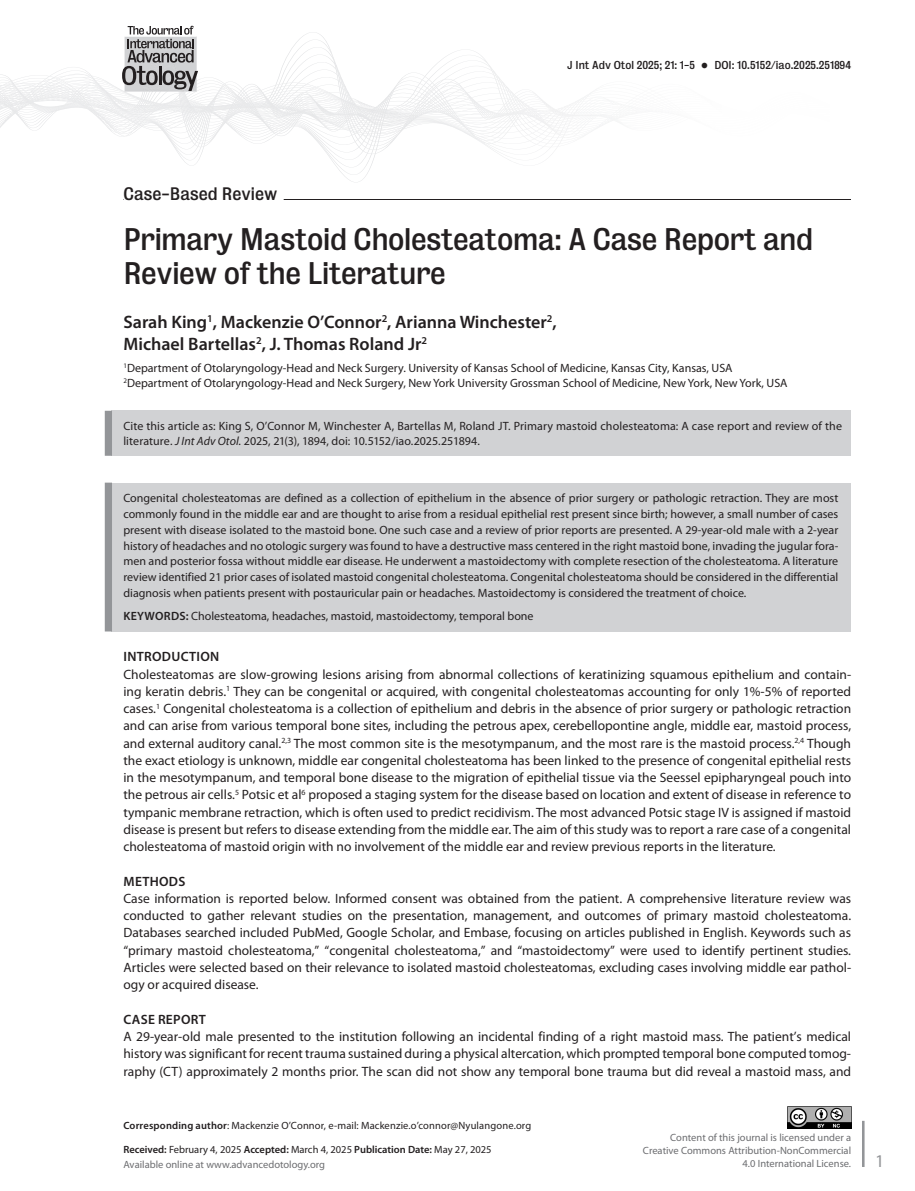
<style>
.page{position:relative;width:915px;height:1191px;background:#fff}
.page>*{position:absolute;margin:0;border:0;box-sizing:border-box;transform-origin:0 0}
.t1{font:28.5px/34.2px "Bureau Grotesque Five Three";letter-spacing:-.015em;color:#231f20}
.t2{font:600 18px/21.6px "Myriad Pro";color:#231f20}
.t3{font:18px "Myriad Pro";color:#939598}
.t4{font:16.5px "Bureau Grotesque Five Three";color:#231f20}
.t5{font:13.5px/17.2px "Myriad Pro";color:#231f20;text-align:justify}
.t6{font:600 13.5px "Myriad Pro";letter-spacing:.02em;color:#231f20}
.t7{font:12px/15.8px "Myriad Pro";color:#231f20}
.t8{font:10.5px "Myriad Pro";letter-spacing:.01em;color:#231f20}
.t9{font:10.5px/12.8px "Myriad Pro";color:#6c6d70;text-align:right}
.t10{font:10.5px "Bureau Grotesque Five Three";color:#231f20}
.s1{font-style:italic}
.s2{font-weight:600}
</style>
<div class="page">
<svg style="left:0;top:25px;width:613px;height:140px"></svg>
<hr style="left:861px;top:1120px;width:3px;height:47px;background:#939598">
<hr style="left:123px;top:199px;width:727px;height:1px;background:#231f20">
<hr style="left:123px;top:199px;width:160px;height:1px;background:#fff">
<div style="left:112px;top:411px;width:738px;height:45px;background:#d1d2d4"></div>
<div style="left:105px;top:411px;width:7px;height:45px;background:#939598"></div>
<div style="left:112px;top:482px;width:738px;height:149px;background:#d1d2d4"></div>
<div style="left:105px;top:482px;width:7px;height:149px;background:#939598"></div>
<img style="left:787px;top:1106px;width:63px;height:22px">
<p class="t10" style="left:567px;top:59px;width:285px">J Int Adv Otol 2025; 21: 1-5 • DOI: 10.5152/iao.2025.251894</p>
<p class="t4" style="left:123px;top:184px;width:155px">Case-Based Review</p>
<h1 class="t1" style="left:123px;top:222px;width:691px">Primary Mastoid Cholesteatoma: A Case Report and<br>Review of the Literature</h1>
<h2 class="t2" style="left:123px;top:311px;width:435px">Sarah King<sup>1</sup>, Mackenzie O’Connor<sup>2</sup>, Arianna Winchester<sup>2</sup>,<br>Michael Bartellas<sup>2</sup>, J. Thomas Roland Jr<sup>2</sup></h2>
<p class="t7" style="left:123px;top:361px;width:665px;line-height:14.4px"><sup>1</sup>Department of Otolaryngology-Head and Neck Surgery. University of Kansas School of Medicine, Kansas City, Kansas, USA<br><sup>2</sup>Department of Otolaryngology-Head and Neck Surgery, New York University Grossman School of Medicine, New York, New York, USA</p>
<p class="t7" style="left:123px;top:417px;width:719px">Cite this article as: King S, O’Connor M, Winchester A, Bartellas M, Roland JT. Primary mastoid cholesteatoma: A case report and review of the literature. <span class="s1">J Int Adv Otol.</span> 2025, 21(3), 1894, doi: 10.5152/iao.2025.251894.</p>
<p class="t7" style="left:123px;top:490px;width:716px;text-align:justify">Congenital cholesteatomas are defined as a collection of epithelium in the absence of prior surgery or pathologic retraction. They are most commonly found in the middle ear and are thought to arise from a residual epithelial rest present since birth; however, a small number of cases present with disease isolated to the mastoid bone. One such case and a review of prior reports are presented. A 29-year-old male with a 2-year history of headaches and no otologic surgery was found to have a destructive mass centered in the right mastoid bone, invading the jugular fora&shy;men and posterior fossa without middle ear disease. He underwent a mastoidectomy with complete resection of the cholesteatoma. A literature review identified 21 prior cases of isolated mastoid congenital cholesteatoma. Congenital cholesteatoma should be considered in the differential diagnosis when patients present with postauricular pain or headaches. Mastoidectomy is considered the treatment of choice.</p>
<p class="t7" style="left:123px;top:608px;width:411px"><span class="s2">KEYWORDS:</span> Cholesteatoma, headaches, mastoid, mastoidectomy, temporal bone</p>
<p class="t6" style="left:123px;top:648px;width:97px">INTRODUCTION</p>
<p class="t5" style="left:123px;top:665px;width:729px">Cholesteatomas are slow-growing lesions arising from abnormal collections of keratinizing squamous epithelium and contain&shy;ing keratin debris.<sup>1</sup> They can be congenital or acquired, with congenital cholesteatomas accounting for only 1%-5% of reported cases.<sup>1</sup> Congenital cholesteatoma is a collection of epithelium and debris in the absence of prior surgery or pathologic retraction and can arise from various temporal bone sites, including the petrous apex, cerebellopontine angle, middle ear, mastoid process, and external auditory canal.<sup>2,3</sup> The most common site is the mesotympanum, and the most rare is the mastoid process.<sup>2,4</sup> Though the exact etiology is unknown, middle ear congenital cholesteatoma has been linked to the presence of congenital epithelial rests in the mesotympanum, and temporal bone disease to the migration of epithelial tissue via the Seessel epipharyngeal pouch into the petrous air cells.<sup>5</sup> Potsic et al<sup>6</sup> proposed a staging system for the disease based on location and extent of disease in reference to tympanic membrane retraction, which is often used to predict recidivism. The most advanced Potsic stage IV is assigned if mastoid disease is present but refers to disease extending from the middle ear. The aim of this study was to report a rare case of a congenital cholesteatoma of mastoid origin with no involvement of the middle ear and review previous reports in the literature.</p>
<p class="t6" style="left:123px;top:872px;width:63px">METHODS</p>
<p class="t5" style="left:123px;top:889px;width:729px">Case information is reported below. Informed consent was obtained from the patient. A comprehensive literature review was conducted to gather relevant studies on the presentation, management, and outcomes of primary mastoid cholesteatoma.<br>Databases searched included PubMed, Google Scholar, and Embase, focusing on articles published in English. Keywords such as “primary mastoid cholesteatoma,” “congenital cholesteatoma,” and “mastoidectomy” were used to identify pertinent studies.<br>Articles were selected based on their relevance to isolated mastoid cholesteatomas, excluding cases involving middle ear pathol&shy;ogy or acquired disease.</p>
<p class="t6" style="left:123px;top:1010px;width:84px">CASE REPORT</p>
<p class="t5" style="left:123px;top:1027px;width:729px">A 29-year-old male presented to the institution following an incidental finding of a right mastoid mass. The patient’s medical history was significant for recent trauma sustained during a physical altercation, which prompted temporal bone computed tomog&shy;raphy (CT) approximately 2 months prior. The scan did not show any temporal bone trauma but did reveal a mastoid mass, and</p>
<p class="t8" style="left:123px;top:1118px;width:409px"><span class="s2">Corresponding author</span>: Mackenzie O’Connor, e-mail: Mackenzie.o’connor@Nyulangone.org</p>
<p class="t8" style="left:123px;top:1143px;width:369px"><span class="s2">Received:</span> February 4, 2025 <span class="s2">Accepted:</span> March 4, 2025 <span class="s2">Publication Date:</span> May 27, 2025</p>
<p class="t9" style="left:123px;top:1158px;width:203px">Available online at www.advancedotology.org</p>
<p class="t9" style="left:642px;top:1131px;width:210px">Content of this journal is licensed under a<br>Creative Commons Attribution-NonCommercial<br>4.0 International License.</p>
<h2 class="t3" style="left:874px;top:1149px;width:11px">1</h2>
</div>
